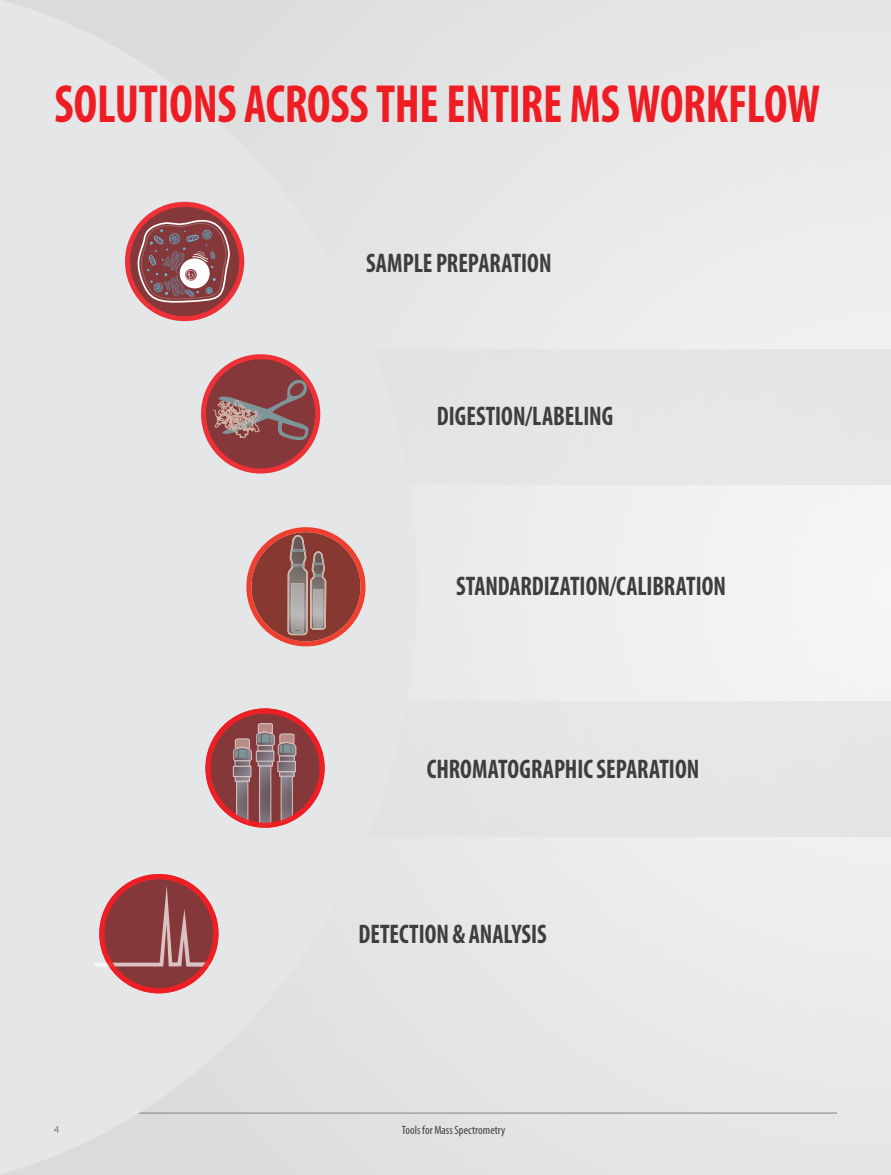
<style>
.page{position:relative;width:891px;height:1175px;background:#fff}
.page>*{position:absolute;margin:0;border:0;box-sizing:border-box;transform-origin:0 0}
.t1{font:700 condensed 54px "Myriad Pro";letter-spacing:-.005em;color:#ee1d23;scale:.9 1}
.t2{font:700 condensed 27px "Myriad Pro";color:#3e3e3f;scale:.9 1}
.t3{font:condensed 12px "Myriad Pro";letter-spacing:.005em;color:#3e3e3f}
.t4{font:300 10.5px "Myriad Pro";color:#3e3e3f}
</style>
<div class="page">
<div style="left:0;top:0;width:891px;height:1174px;background:#eaeaeb"></div>
<div style="left:176px;top:349px;width:715px;height:135px;background:#e5e6e7"></div>
<div style="left:176px;top:701px;width:715px;height:135px;background:#e5e6e7"></div>
<hr style="left:54px;top:1112px;width:783px;height:1px;background:#808285">
<svg style="left:2px;top:0;width:415px;height:1174px"></svg>
<svg style="left:204px;top:357px;width:114px;height:114px;background:#933739"></svg>
<div style="left:201px;top:354px;width:119px;height:119px;border:5px solid #ee1d23;border-radius:50%"></div>
<svg style="left:213px;top:379px;width:96px;height:66px;background:#8d5556"></svg>
<svg style="left:128px;top:204px;width:114px;height:114px;background:#983639"></svg>
<div style="left:125px;top:202px;width:119px;height:119px;border:5px solid #ee1d23;border-radius:50%"></div>
<svg style="left:134px;top:218px;width:98px;height:85px;background:#9a5e62"></svg>
<svg style="left:246px;top:527px;width:120px;height:119px"></svg>
<svg style="left:208px;top:711px;width:114px;height:114px;background:#933437"></svg>
<svg style="left:233px;top:723px;width:63px;height:103px;background:#92696d"></svg>
<div style="left:205px;top:708px;width:120px;height:119px;border:5px solid #ee1d23;border-radius:50%"></div>
<svg style="left:102px;top:876px;width:114px;height:114px;background:#953739"></svg>
<svg style="left:94px;top:885px;width:117px;height:81px;background:#9e5759"></svg>
<div style="left:99px;top:874px;width:120px;height:119px;border:5px solid #ee1d23;border-radius:50%"></div>
<h1 class="t1" style="left:54px;top:70px;width:852px">SOLUTIONS ACROSS THE ENTIRE MS WORKFLOW</h1>
<p class="t2" style="left:366px;top:246px;width:207px">SAMPLE PREPARATION</p>
<p class="t2" style="left:437px;top:399px;width:197px">DIGESTION/LABELING</p>
<p class="t2" style="left:456px;top:569px;width:302px">STANDARDIZATION/CALIBRATION</p>
<p class="t2" style="left:427px;top:752px;width:304px">CHROMATOGRAPHIC SEPARATION</p>
<p class="t4" style="left:54px;top:1123px;width:7px">4</p>
<p class="t2" style="left:358px;top:917px;width:211px">DETECTION &amp; ANALYSIS</p>
<p class="t3" style="left:402px;top:1122px;width:105px">Tools for Mass Spectrometry</p>
</div>
